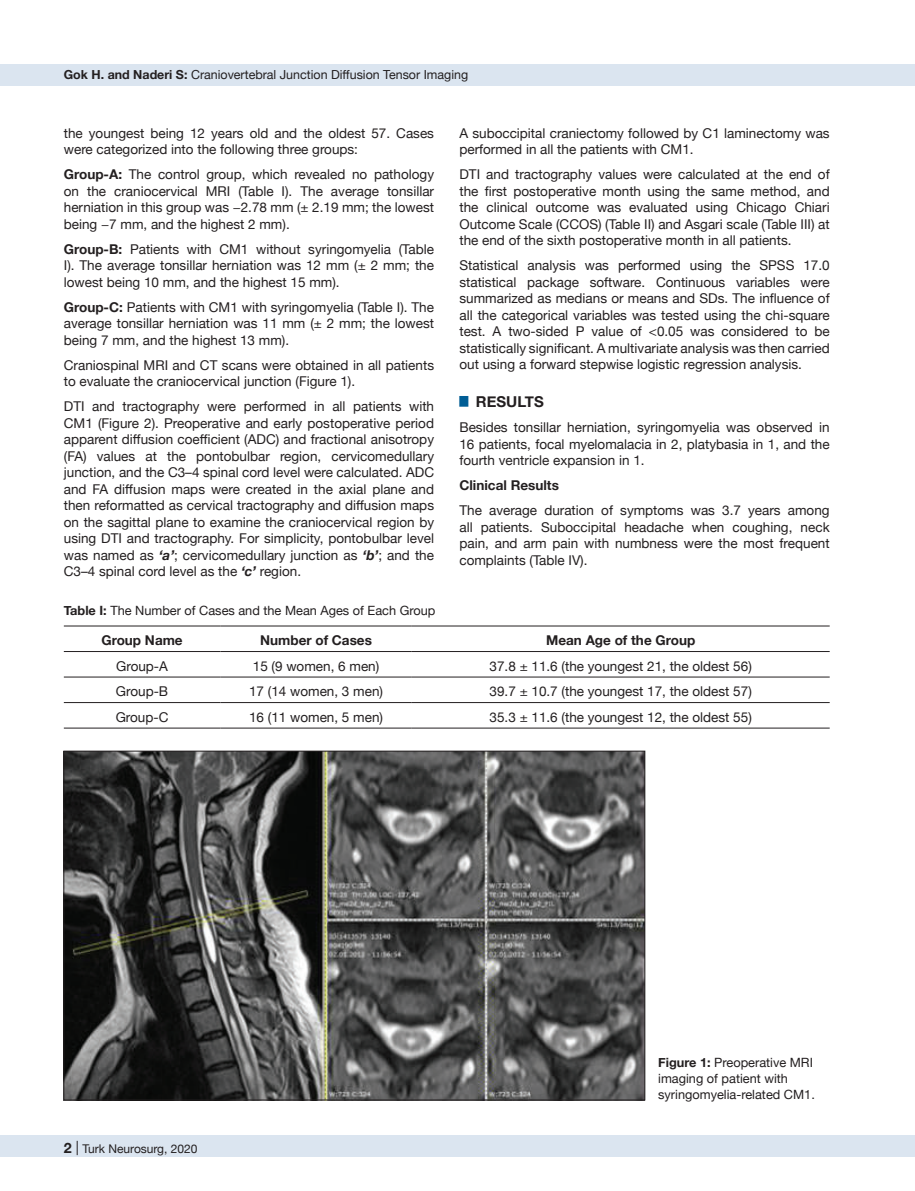
<style>
.page{position:relative;width:915px;height:1191px;background:#fff}
.page>*{position:absolute;margin:0;border:0;box-sizing:border-box;transform-origin:0 0}
.t1{font:700 15px "Helvetica Neue";color:#231f20}
.t2{font:13.5px/16.5px "Helvetica Neue";color:#231f20;text-align:justify}
.t3{font:700 13.5px "Helvetica Neue";color:#231f20}
.t4{font:12.75px/15.8px "Helvetica Neue";color:#231f20}
.t5{font:12.45px "Helvetica Neue";color:#231f20}
.t6{font:12px "Helvetica Neue";color:#231f20}
.s1{font-weight:700}
.s2{font-weight:700;font-style:italic}
.s3{font-weight:700;font-size:14.25px}
.s4{font-size:14.25px}
</style>
<div class="page">
<div style="left:0;top:1135px;width:914px;height:22px;background:#dbe5f0"></div>
<div style="left:0;top:64px;width:914px;height:21px;background:#dbe5f0"></div>
<hr style="left:64px;top:677px;width:156px;height:1px;background:#231f20">
<hr style="left:220px;top:677px;width:191px;height:1px;background:#231f20">
<hr style="left:411px;top:677px;width:418px;height:1px;background:#231f20">
<hr style="left:64px;top:702px;width:156px;height:1px;background:#231f20">
<hr style="left:220px;top:702px;width:191px;height:1px;background:#231f20">
<hr style="left:411px;top:702px;width:418px;height:1px;background:#231f20">
<hr style="left:64px;top:625px;width:156px;height:1px;background:#231f20">
<hr style="left:220px;top:625px;width:191px;height:1px;background:#231f20">
<hr style="left:411px;top:625px;width:418px;height:1px;background:#231f20">
<hr style="left:64px;top:651px;width:156px;height:1px;background:#231f20">
<hr style="left:220px;top:651px;width:191px;height:1px;background:#231f20">
<hr style="left:411px;top:651px;width:418px;height:1px;background:#231f20">
<hr style="left:64px;top:727px;width:156px;height:1px;background:#231f20">
<hr style="left:220px;top:727px;width:191px;height:1px;background:#231f20">
<hr style="left:411px;top:727px;width:418px;height:1px;background:#231f20">
<img style="left:65px;top:752px;width:578px;height:346px">
<p class="t5" style="left:64px;top:66px;width:406px"><span class="s1">Gok H. and Naderi S:</span> Craniovertebral Junction Diffusion Tensor Imaging</p>
<p class="t2" style="left:64px;top:125px;width:371px">the youngest being 12 years old and the oldest 57. Cases were categorized into the following three groups:</p>
<p class="t2" style="left:64px;top:167px;width:371px"><span class="s1">Group-A:</span> The control group, which revealed no pathology on the craniocervical MRI (Table I). The average tonsillar herniation in this group was −2.78 mm (± 2.19 mm; the lowest being −7 mm, and the highest 2 mm).</p>
<p class="t2" style="left:64px;top:241px;width:371px"><span class="s1">Group-B:</span> Patients with CM1 without syringomyelia (Table I). The average tonsillar herniation was 12 mm (± 2 mm; the lowest being 10 mm, and the highest 15 mm).</p>
<p class="t2" style="left:64px;top:299px;width:371px"><span class="s1">Group-C:</span> Patients with CM1 with syringomyelia (Table I). The average tonsillar herniation was 11 mm (± 2 mm; the lowest being 7 mm, and the highest 13 mm).</p>
<p class="t2" style="left:64px;top:357px;width:371px">Craniospinal MRI and CT scans were obtained in all patients to evaluate the craniocervical junction (Figure 1).</p>
<p class="t2" style="left:64px;top:399px;width:371px">DTI and tractography were performed in all patients with CM1 (Figure 2). Preoperative and early postoperative period apparent diffusion coefficient (ADC) and fractional anisotropy (FA) values at the pontobulbar region, cervicomedullary junction, and the C3–4 spinal cord level were calculated. ADC and FA diffusion maps were created in the axial plane and then reformatted as cervical tractography and diffusion maps on the sagittal plane to examine the craniocervical region by using DTI and tractography. For simplicity, pontobulbar level was named as <span class="s2">‘a’</span>; cervicomedullary junction as <span class="s2">‘b’</span>; and the C3–4 spinal cord level as the <span class="s2">‘c’</span> region.</p>
<p class="t2" style="left:459px;top:125px;width:371px">A suboccipital craniectomy followed by C1 laminectomy was performed in all the patients with CM1.</p>
<p class="t2" style="left:459px;top:167px;width:371px">DTI and tractography values were calculated at the end of the first postoperative month using the same method, and the clinical outcome was evaluated using Chicago Chiari Outcome Scale (CCOS) (Table II) and Asgari scale (Table III) at the end of the sixth postoperative month in all patients.</p>
<p class="t2" style="left:459px;top:258px;width:371px">Statistical analysis was performed using the SPSS 17.0 statistical package software. Continuous variables were summarized as medians or means and SDs. The influence of all the categorical variables was tested using the chi-square test. A two-sided P value of &lt;0.05 was considered to be statistically significant. A multivariate analysis was then carried out using a forward stepwise logistic regression analysis.</p>
<p class="t1" style="left:459px;top:390px;width:86px"><sup>█</sup> RESULTS</p>
<p class="t2" style="left:459px;top:420px;width:371px">Besides tonsillar herniation, syringomyelia was observed in 16 patients, focal myelomalacia in 2, platybasia in 1, and the fourth ventricle expansion in 1.</p>
<p class="t3" style="left:459px;top:474px;width:101px">Clinical Results</p>
<p class="t2" style="left:459px;top:503px;width:371px">The average duration of symptoms was 3.7 years among all patients. Suboccipital headache when coughing, neck pain, and arm pain with numbness were the most frequent complaints (Table IV).</p>
<p class="t4" style="left:64px;top:603px;width:373px"><span class="s1">Table I:</span> The Number of Cases and the Mean Ages of Each Group</p>
<p class="t3" style="left:101px;top:630px;width:83px">Group Name</p>
<p class="t3" style="left:260px;top:630px;width:113px">Number of Cases</p>
<p class="t3" style="left:546px;top:630px;width:151px">Mean Age of the Group</p>
<p class="t2" style="left:116px;top:658px;width:53px">Group-A</p>
<p class="t2" style="left:253px;top:658px;width:128px">15 (9 women, 6 men)</p>
<p class="t2" style="left:489px;top:658px;width:263px">37.8 ± 11.6 (the youngest 21, the oldest 56)</p>
<p class="t2" style="left:116px;top:684px;width:54px">Group-B</p>
<p class="t2" style="left:249px;top:684px;width:135px">17 (14 women, 3 men)</p>
<p class="t2" style="left:489px;top:684px;width:263px">39.7 ± 10.7 (the youngest 17, the oldest 57)</p>
<p class="t2" style="left:116px;top:709px;width:54px">Group-C</p>
<p class="t2" style="left:249px;top:709px;width:135px">16 (11 women, 5 men)</p>
<p class="t2" style="left:489px;top:709px;width:263px">35.3 ± 11.6 (the youngest 12, the oldest 55)</p>
<p class="t6" style="left:63px;top:1140px;width:136px"><span class="s3">2</span> <span class="s4">|</span> Turk Neurosurg, 2020</p>
<p class="t4" style="left:658px;top:1055px;width:158px"><span class="s1">Figure 1:</span> Preoperative MRI imaging of patient with syringomyelia-related CM1.</p>
</div>
